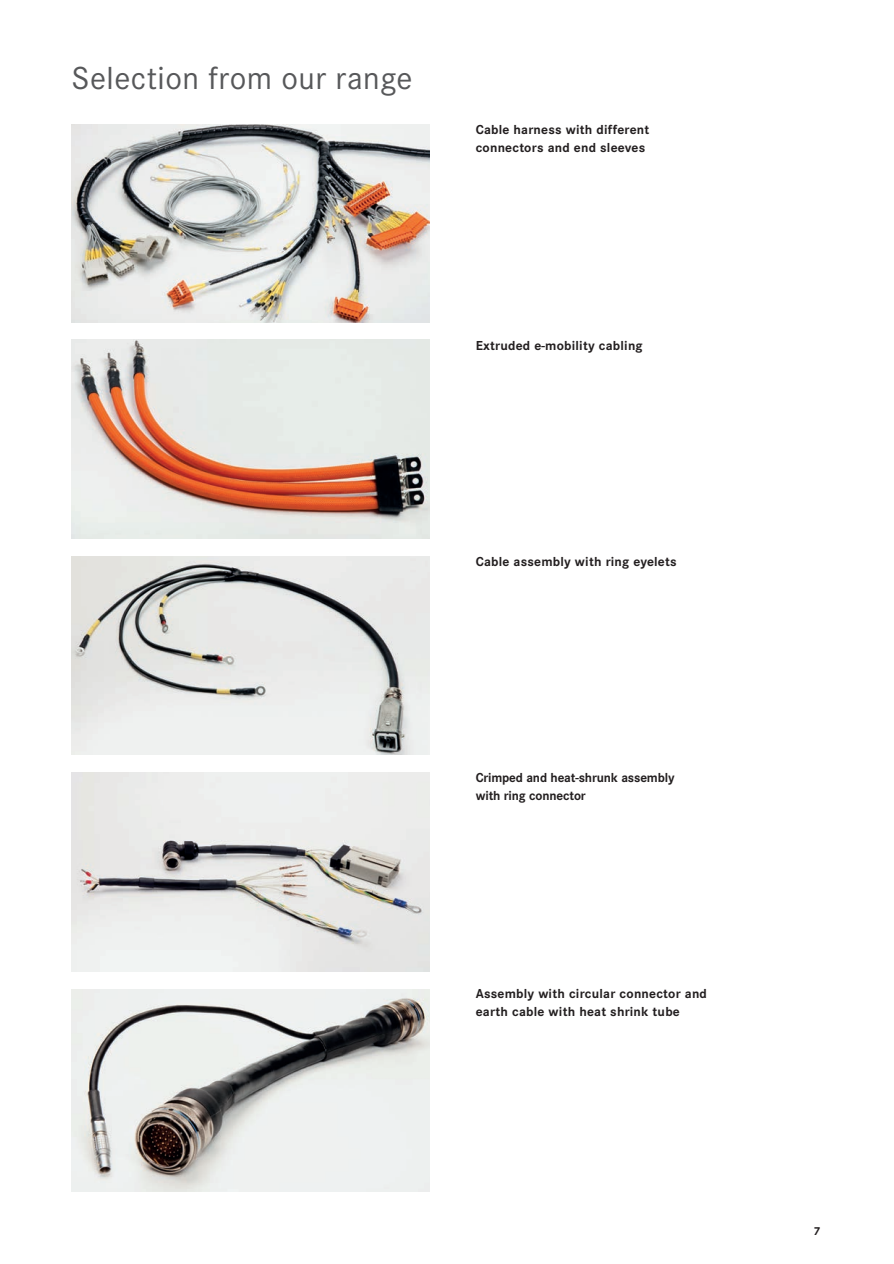
<style>
.page{position:relative;width:894px;height:1264px;background:#fff}
.page>*{position:absolute;margin:0;border:0;box-sizing:border-box;transform-origin:0 0}
.t1{font:33px "Corporate STOT";letter-spacing:.015em;color:#57585a}
.t2{font:700 13.5px/18px "Corporate STOT";letter-spacing:.015em;color:#231f20}
.t3{font:700 13.5px/18px "Corporate STOT";letter-spacing:-.01em;color:#231f20}
.t4{font:700 12px "Corporate STOT";color:#231f20}
</style>
<div class="page">
<img style="left:71px;top:125px;width:358px;height:197px">
<img style="left:71px;top:339px;width:358px;height:199px">
<img style="left:71px;top:556px;width:358px;height:198px">
<img style="left:71px;top:772px;width:358px;height:198px">
<img style="left:72px;top:989px;width:357px;height:202px">
<h1 class="t1" style="left:71px;top:59px;width:342px">Selection from our range</h1>
<p class="t2" style="left:475px;top:120px;width:175px">Cable harness with different connectors and end sleeves</p>
<p class="t2" style="left:475px;top:336px;width:168px">Extruded e-mobility cabling</p>
<p class="t2" style="left:475px;top:552px;width:202px">Cable assembly with ring eyelets</p>
<p class="t3" style="left:475px;top:768px;width:200px">Crimped and heat-shrunk assembly with ring connector</p>
<p class="t2" style="left:475px;top:984px;width:233px">Assembly with circular connector and earth cable with heat shrink tube</p>
<p class="t4" style="left:813px;top:1223px;width:8px">7</p>
</div>
